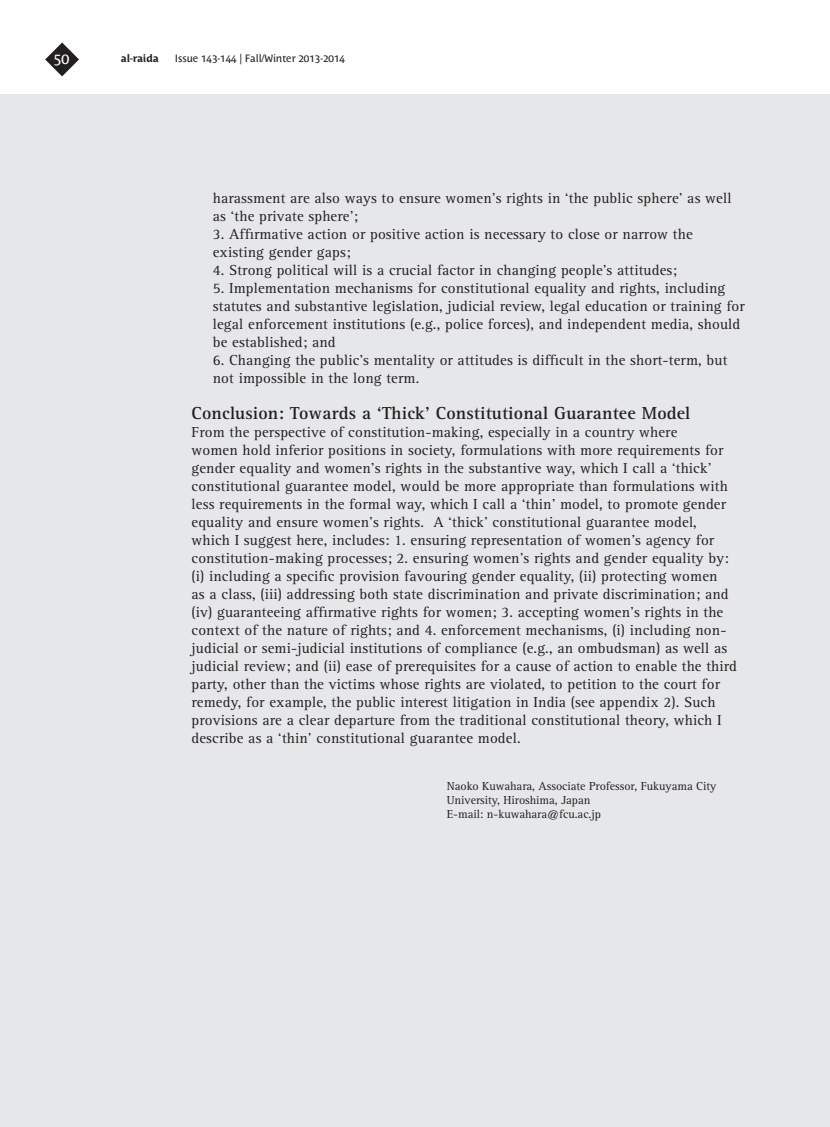
<style>
.page{position:relative;width:830px;height:1127px;background:#fff}
.page>*{position:absolute;margin:0;border:0;box-sizing:border-box;transform-origin:0 0}
.Endnote_Text{font:700 18px "Rotis Serif";letter-spacing:.01em;color:#231f20}
.Endnote_Text-2{font:15px/18px "Rotis Serif";letter-spacing:.01em;color:#231f20}
.t1{font:15px "Costa Ptf";color:#fff}
.t2{font:12px/14.4px "Rotis Serif";letter-spacing:-.005em;color:#231f20}
.t3{font:10.5px "Costa Ptf";color:#231f20}
.t4{font:700 10.5px "Costa Ptf";color:#231f20}
</style>
<div class="page">
<div style="left:0;top:95px;width:829px;height:1032px;background:#e6e7e9"></div>
<svg style="left:45px;top:43px;width:34px;height:33px"></svg>
<p class="t1" style="left:54px;top:50px;width:17px">50</p>
<p class="t4" style="left:121px;top:52px;width:40px">al-raida</p>
<p class="t3" style="left:175px;top:52px;width:172px">Issue 143-144 | Fall/Winter 2013-2014</p>
<p class="Endnote_Text-2" style="left:213px;top:189px;width:520px">harassment are also ways to ensure women’s rights in ‘the public sphere’ as well as ‘the private sphere’;</p>
<p class="Endnote_Text-2" style="left:213px;top:225px;width:481px">3. Affirmative action or positive action is necessary to close or narrow the existing gender gaps;</p>
<p class="Endnote_Text-2" style="left:213px;top:261px;width:465px">4. Strong political will is a crucial factor in changing people’s attitudes;</p>
<p class="Endnote_Text-2" style="left:213px;top:279px;width:533px">5. Implementation mechanisms for constitutional equality and rights, including statutes and substantive legislation, judicial review, legal education or training for legal enforcement institutions (e.g., police forces), and independent media, should be established; and</p>
<p class="Endnote_Text-2" style="left:213px;top:351px;width:516px">6. Changing the public’s mentality or attitudes is difficult in the short-term, but not impossible in the long term.</p>
<p class="Endnote_Text" style="left:191px;top:402px;width:500px">Conclusion: Towards a ‘Thick’ Constitutional Guarantee Model</p>
<p class="Endnote_Text-2" style="left:191px;top:423px;width:546px">From the perspective of constitution-making, especially in a country where<br>women hold inferior positions in society, formulations with more requirements for gender equality and women’s rights in the substantive way, which I call a ‘thick’ constitutional guarantee model, would be more appropriate than formulations with less requirements in the formal way, which I call a ‘thin’ model, to promote gender equality and ensure women’s rights. A ‘thick’ constitutional guarantee model, which I suggest here, includes: 1. ensuring representation of women’s agency for constitution-making processes; 2. ensuring women’s rights and gender equality by: (i) including a specific provision favouring gender equality, (ii) protecting women<br>as a class, (iii) addressing both state discrimination and private discrimination; and (iv) guaranteeing affirmative rights for women; 3. accepting women’s rights in the context of the nature of rights; and 4. enforcement mechanisms, (i) including non&shy;judicial or semi-judicial institutions of compliance (e.g., an ombudsman) as well as judicial review; and (ii) ease of prerequisites for a cause of action to enable the third party, other than the victims whose rights are violated, to petition to the court for remedy, for example, the public interest litigation in India (see appendix 2). Such provisions are a clear departure from the traditional constitutional theory, which I describe as a ‘thin’ constitutional guarantee model.</p>
<p class="t2" style="left:446px;top:779px;width:271px">Naoko Kuwahara, Associate Professor, Fukuyama City<br>University, Hiroshima, Japan</p>
<p class="t2" style="left:446px;top:807px;width:155px">E-mail: n-kuwahara@fcu.ac.jp</p>
</div>
